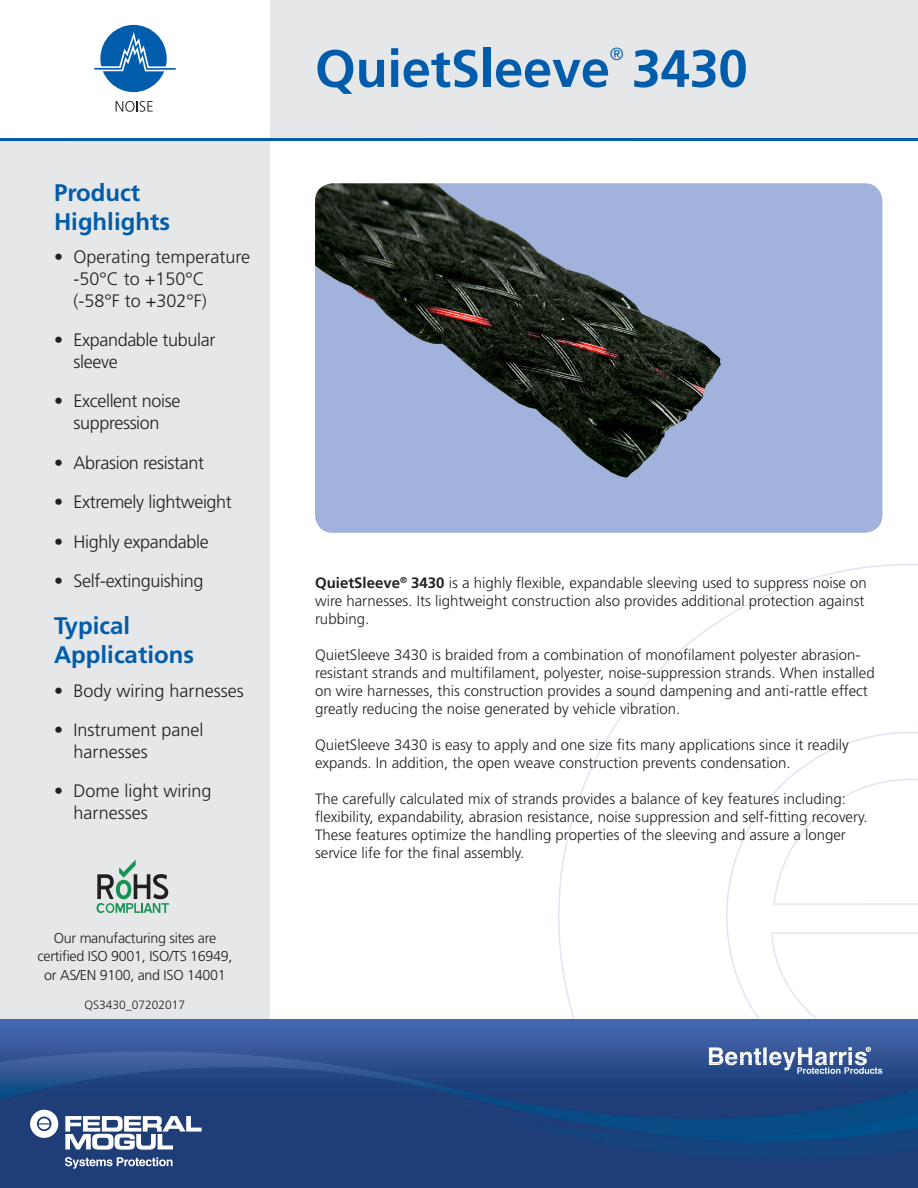
<style>
.page{position:relative;width:918px;height:1188px;background:#fff}
.page>*{position:absolute;margin:0;border:0;box-sizing:border-box;transform-origin:0 0}
.Product_Name{font:700 52.5px "Frutiger";letter-spacing:-.005em;color:#015dab}
.Sidebar_Head{font:700 24px/28.8px "Frutiger";color:#015dab}
.Sidebar_Bullet{font:300 18px/21.6px "Frutiger";letter-spacing:-.02em;color:#231f20}
.Sidebar_Bullet-2{font:300 18px/21.6px "Frutiger";color:#231f20}
.Product_Name-2{font:300 17.55px "Frutiger";color:#015dab}
.Body{font:300 15px/18px "Frutiger";color:#231f20}
.t1{font:300 14.25px/18.3px "Frutiger";letter-spacing:-.02em;color:#231f20;text-align:center}
.Body-2{font:300 12px "Frutiger";color:#231f20}
.s1{font-weight:700}
</style>
<div class="page">
<svg style="left:557px;top:564px;width:361px;height:456px"></svg>
<div style="left:0;top:140px;width:270px;height:888px;background:#e6e7e9"></div>
<div style="left:270px;top:0;width:648px;height:140px;background:#e6e7e9"></div>
<hr style="left:0;top:138px;width:918px;height:3px;background:#015dab">
<img style="left:0;top:1020px;width:918px;height:168px">
<svg style="left:30px;top:1110px;width:28px;height:28px"></svg>
<svg style="left:65px;top:1116px;width:137px;height:34px"></svg>
<svg style="left:65px;top:1157px;width:108px;height:12px"></svg>
<svg style="left:709px;top:778px;width:209px;height:296px"></svg>
<div style="left:100px;top:25px;width:67px;height:67px;background:#015dab;border-radius:50%"></div>
<svg style="left:94px;top:25px;width:82px;height:49px"></svg>
<svg style="left:116px;top:101px;width:37px;height:11px"></svg>
<svg style="left:96px;top:860px;width:73px;height:53px"></svg>
<img style="left:315px;top:183px;width:567px;height:350px">
<p class="Sidebar_Head" style="left:54px;top:178px;width:117px">Product<br>Highlights</p>
<p class="Sidebar_Bullet-2" style="left:74px;top:247px;width:178px;text-indent:-20px">• Operating temperature -50°C to +150°C (-58°F to +302°F)</p>
<p class="Sidebar_Bullet" style="left:74px;top:329px;width:143px;text-indent:-20px">• Expandable tubular sleeve</p>
<p class="Sidebar_Bullet" style="left:54px;top:391px;width:128px;text-align:center">• Excellent noise suppression</p>
<p class="Sidebar_Bullet" style="left:54px;top:452px;width:152px">• Abrasion resistant</p>
<p class="Sidebar_Bullet" style="left:54px;top:491px;width:179px">• Extremely lightweight</p>
<p class="Sidebar_Bullet" style="left:54px;top:531px;width:156px">• Highly expandable</p>
<p class="Sidebar_Bullet" style="left:54px;top:571px;width:151px">• Self-extinguishing</p>
<p class="Sidebar_Head" style="left:54px;top:612px;width:141px">Typical<br>Applications</p>
<p class="Sidebar_Bullet-2" style="left:54px;top:680px;width:191px">• Body wiring harnesses</p>
<p class="Sidebar_Bullet-2" style="left:74px;top:719px;width:132px;text-indent:-20px">• Instrument panel harnesses</p>
<p class="Sidebar_Bullet-2" style="left:74px;top:781px;width:140px;text-indent:-20px">• Dome light wiring harnesses</p>
<p class="t1" style="left:37px;top:929px;width:197px">Our manufacturing sites are certified ISO 9001, ISO/TS 16949, or AS/EN 9100, and ISO 14001</p>
<p class="Body-2" style="left:84px;top:998px;width:102px">QS3430_07202017</p>
<p class="Product_Name" style="left:315px;top:38px;width:434px">QuietSleeve 3430</p>
<p class="Product_Name-2" style="left:610px;top:44px;width:15px">®</p>
<p class="Body" style="left:315px;top:574px;width:553px"><span class="s1">QuietSleeve</span><sup>®</sup> <span class="s1">3430</span> is a highly flexible, expandable sleeving used to suppress noise on wire harnesses. Its lightweight construction also provides additional protection against rubbing.</p>
<p class="Body" style="left:315px;top:646px;width:561px">QuietSleeve 3430 is braided from a combination of monofilament polyester abrasion&shy;resistant strands and multifilament, polyester, noise-suppression strands. When installed on wire harnesses, this construction provides a sound dampening and anti-rattle effect greatly reducing the noise generated by vehicle vibration.</p>
<p class="Body" style="left:315px;top:736px;width:535px">QuietSleeve 3430 is easy to apply and one size fits many applications since it readily expands. In addition, the open weave construction prevents condensation.</p>
<p class="Body" style="left:315px;top:790px;width:554px">The carefully calculated mix of strands provides a balance of key features including: flexibility, expandability, abrasion resistance, noise suppression and self-fitting recovery.<br>These features optimize the handling properties of the sleeving and assure a longer service life for the final assembly.</p>
</div>
